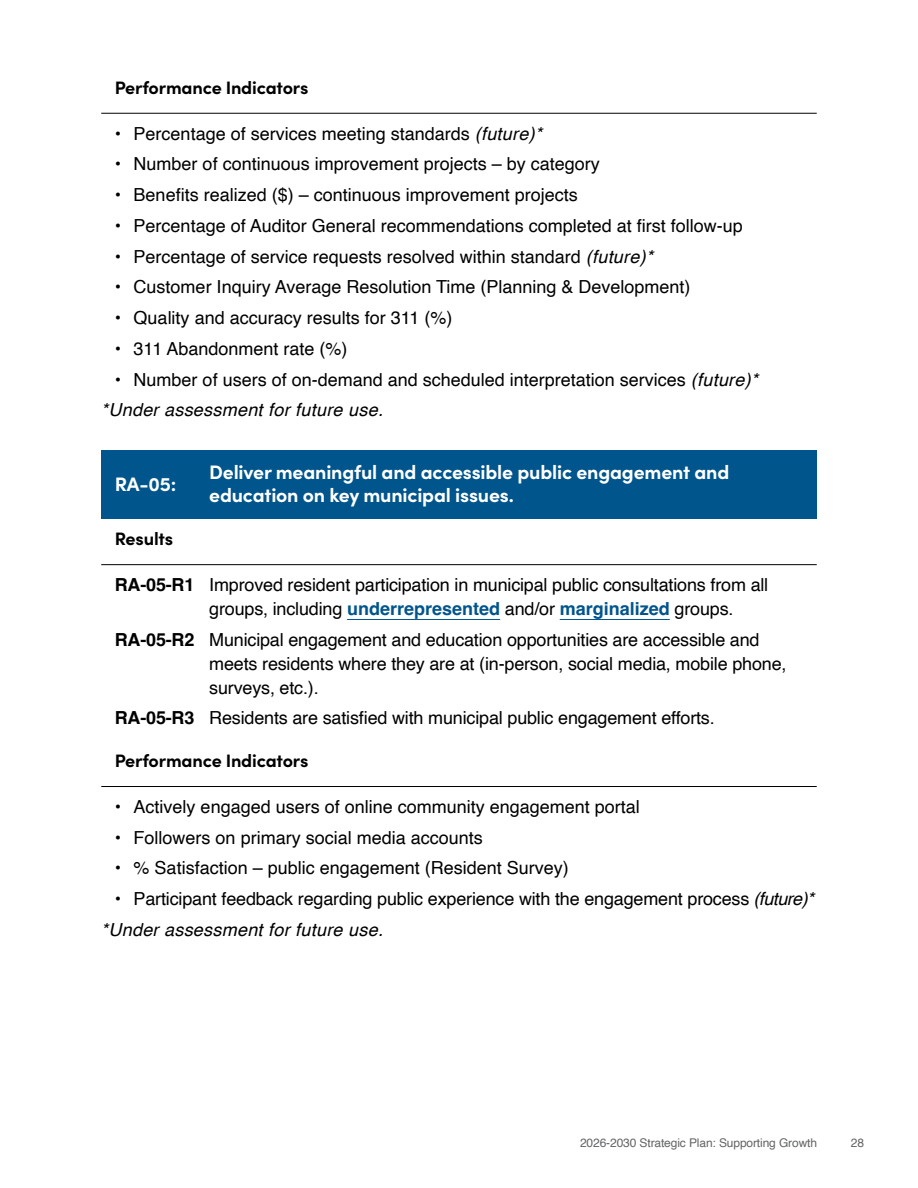
<style>
.page{position:relative;width:918px;height:1188px;background:#fff}
.page>*{position:absolute;margin:0;border:0;box-sizing:border-box;transform-origin:0 0}
.FrWk_TITLE_LightBLUE{font:700 19.5px/22.5px "Sofia Pro";letter-spacing:-.01em;color:#fff}
.FrWk_Text{font:18px/24px "Helvetica";color:#000}
.Copy{font:italic 18px "Helvetica";letter-spacing:.015em;color:#000}
.RESULTS___PERF_INDICATORS{font:700 18px "Sofia Pro";letter-spacing:-.01em;color:#000}
.t1{font:12px "Helvetica";letter-spacing:-.01em;color:#636466}
.s1{font-style:italic}
.s2{font-weight:700}
.s3{font-weight:700;color:#00558c}
</style>
<div class="page">
<hr style="left:101px;top:113px;width:716px;height:1px;background:#000">
<div style="left:101px;top:450px;width:716px;height:69px;background:#00558c"></div>
<hr style="left:101px;top:564px;width:716px;height:1px;background:#000">
<hr style="left:347px;top:619px;width:153px;height:1px;background:#00558c">
<hr style="left:560px;top:619px;width:110px;height:1px;background:#00558c">
<hr style="left:101px;top:786px;width:716px;height:1px;background:#000">
<h4 class="RESULTS___PERF_INDICATORS" style="left:115px;top:74px;width:195px">Performance Indicators</h4>
<p class="FrWk_Text" style="left:115px;top:122px;width:429px">• Percentage of services meeting standards <span class="s1">(future)*</span></p>
<p class="FrWk_Text" style="left:115px;top:153px;width:487px">• Number of continuous improvement projects – by category</p>
<p class="FrWk_Text" style="left:115px;top:183px;width:465px">• Benefits realized ($) – continuous improvement projects</p>
<p class="FrWk_Text" style="left:115px;top:214px;width:630px">• Percentage of Auditor General recommendations completed at first follow-up</p>
<p class="FrWk_Text" style="left:115px;top:245px;width:540px">• Percentage of service requests resolved within standard <span class="s1">(future)*</span></p>
<p class="FrWk_Text" style="left:115px;top:276px;width:577px">• Customer Inquiry Average Resolution Time (Planning &amp; Development)</p>
<p class="FrWk_Text" style="left:115px;top:306px;width:339px">• Quality and accuracy results for 311 (%)</p>
<p class="FrWk_Text" style="left:115px;top:337px;width:234px">• 311 Abandonment rate (%)</p>
<p class="FrWk_Text" style="left:115px;top:368px;width:645px">• Number of users of on-demand and scheduled interpretation services <span class="s1">(future)*</span></p>
<p class="Copy" style="left:101px;top:396px;width:283px">*Under assessment for future use.</p>
<h3 class="FrWk_TITLE_LightBLUE" style="left:115px;top:472px;width:63px">RA-05:</h3>
<h3 class="FrWk_TITLE_LightBLUE" style="left:209px;top:460px;width:522px">Deliver meaningful and accessible public engagement and education on key municipal issues.</h3>
<h4 class="RESULTS___PERF_INDICATORS" style="left:115px;top:525px;width:60px">Results</h4>
<p class="FrWk_Text" style="left:209px;top:573px;width:561px;text-indent:-94px"><span class="s2">RA-05-R1</span> Improved resident participation in municipal public consultations from all groups, including <span class="s3">underrepresented</span> and/or <span class="s3">marginalized</span> groups.</p>
<p class="FrWk_Text" style="left:209px;top:628px;width:579px;text-indent:-94px"><span class="s2">RA-05-R2</span> Municipal engagement and education opportunities are accessible and meets residents where they are at (in-person, social media, mobile phone, surveys, etc.).</p>
<p class="FrWk_Text" style="left:115px;top:707px;width:602px"><span class="s2">RA-05-R3</span> Residents are satisfied with municipal public engagement efforts.</p>
<h4 class="RESULTS___PERF_INDICATORS" style="left:115px;top:747px;width:195px">Performance Indicators</h4>
<p class="FrWk_Text" style="left:115px;top:795px;width:527px">• Actively engaged users of online community engagement portal</p>
<p class="FrWk_Text" style="left:115px;top:826px;width:369px">• Followers on primary social media accounts</p>
<p class="FrWk_Text" style="left:115px;top:857px;width:456px">• % Satisfaction – public engagement (Resident Survey)</p>
<p class="FrWk_Text" style="left:115px;top:887px;width:701px">• Participant feedback regarding public experience with the engagement process <span class="s1">(future)*</span></p>
<p class="Copy" style="left:101px;top:915px;width:283px">*Under assessment for future use.</p>
<p class="t1" style="left:580px;top:1134px;width:239px">2026-2030 Strategic Plan: Supporting Growth</p>
<p class="t1" style="left:851px;top:1134px;width:15px">28</p>
</div>
